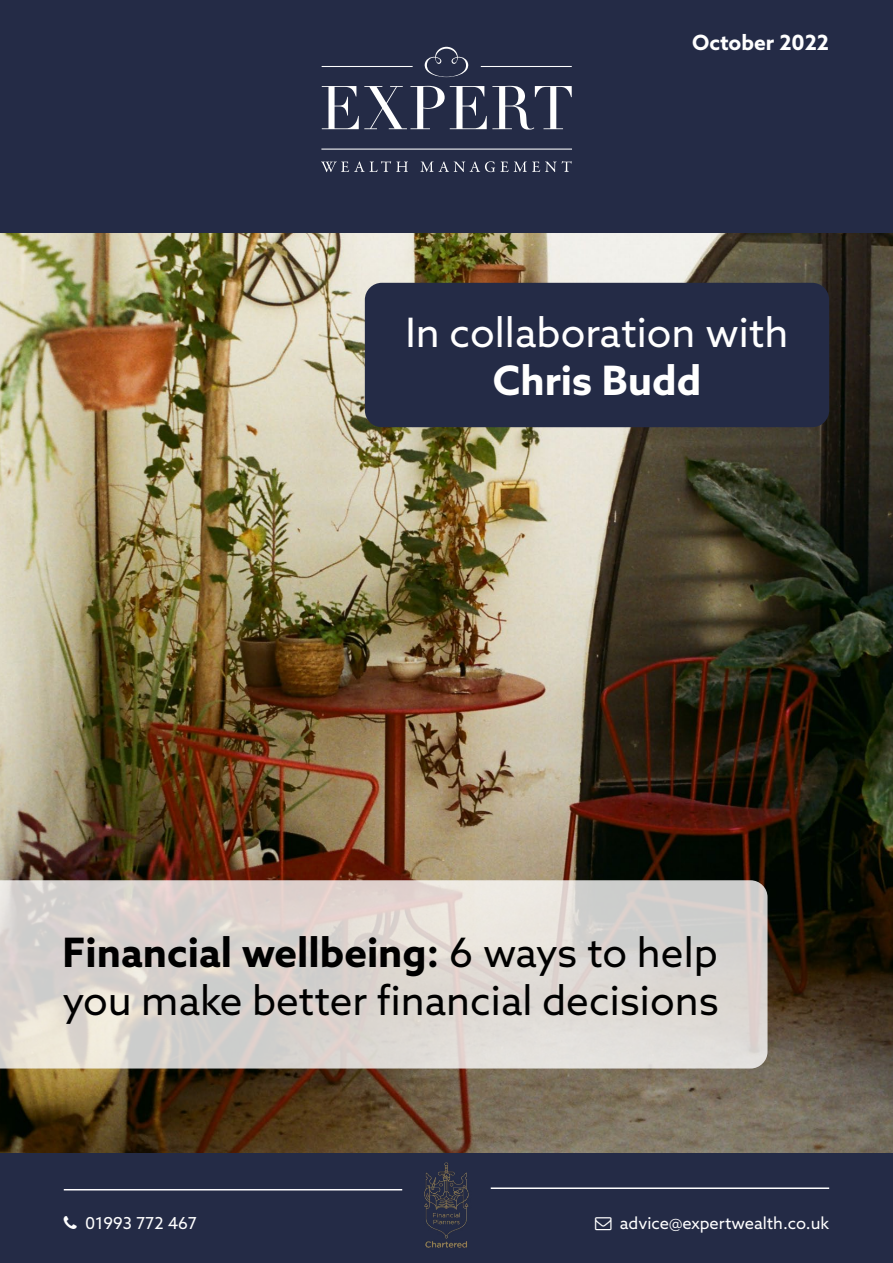
<style>
.page{position:relative;width:893px;height:1263px;background:#fff}
.page>*{position:absolute;margin:0;border:0;box-sizing:border-box;transform-origin:0 0}
.t1{font:40.5px/48.6px "Azo Sans";color:#000}
.t2{font:40.5px "Azo Sans";color:#fff}
.t3{font:700 40.5px "Azo Sans";color:#fff}
.t4{font:700 21px "Azo Sans";color:#fff}
.t5{font:16.5px "Azo Sans";color:#fff}
.s1{font-weight:700}
</style>
<div class="page">
<div style="left:0;top:0;width:893px;height:240px;background:#242b46"></div>
<img style="left:0;top:234px;width:893px;height:919px">
<div style="left:0;top:1153px;width:893px;height:110px;background:#242b46"></div>
<svg style="left:0;top:880px;width:767px;height:188px;fill:#dcd3cf"></svg>
<div style="left:365px;top:283px;width:464px;height:144px;background:#242b46;border-radius:17px"></div>
<svg style="left:322px;top:86px;width:250px;height:44px"></svg>
<svg style="left:321px;top:161px;width:87px;height:11px"></svg>
<svg style="left:420px;top:161px;width:152px;height:11px"></svg>
<hr style="left:321px;top:149px;width:251px;height:1px;background:#fff">
<svg style="left:425px;top:47px;width:43px;height:30px"></svg>
<hr style="left:322px;top:66px;width:91px;height:1px;background:#fff">
<hr style="left:481px;top:66px;width:91px;height:1px;background:#fff">
<hr style="left:64px;top:1189px;width:338px;height:1px;background:#fff">
<img style="left:402px;top:1140px;width:88px;height:108px">
<hr style="left:491px;top:1187px;width:338px;height:2px;background:#fff">
<p class="t4" style="left:692px;top:29px;width:139px">October 2022</p>
<p class="t2" style="left:405px;top:306px;width:385px">In collaboration with</p>
<p class="t3" style="left:493px;top:354px;width:210px">Chris Budd</p>
<p class="t1" style="left:63px;top:927px;width:658px"><span class="s1">Financial wellbeing:</span> 6 ways to help you make better financial decisions</p>
<p class="t5" style="left:85px;top:1212px;width:113px">01993 772 467</p>
<p class="t5" style="left:620px;top:1212px;width:211px">advice@expertwealth.co.uk</p>
</div>
